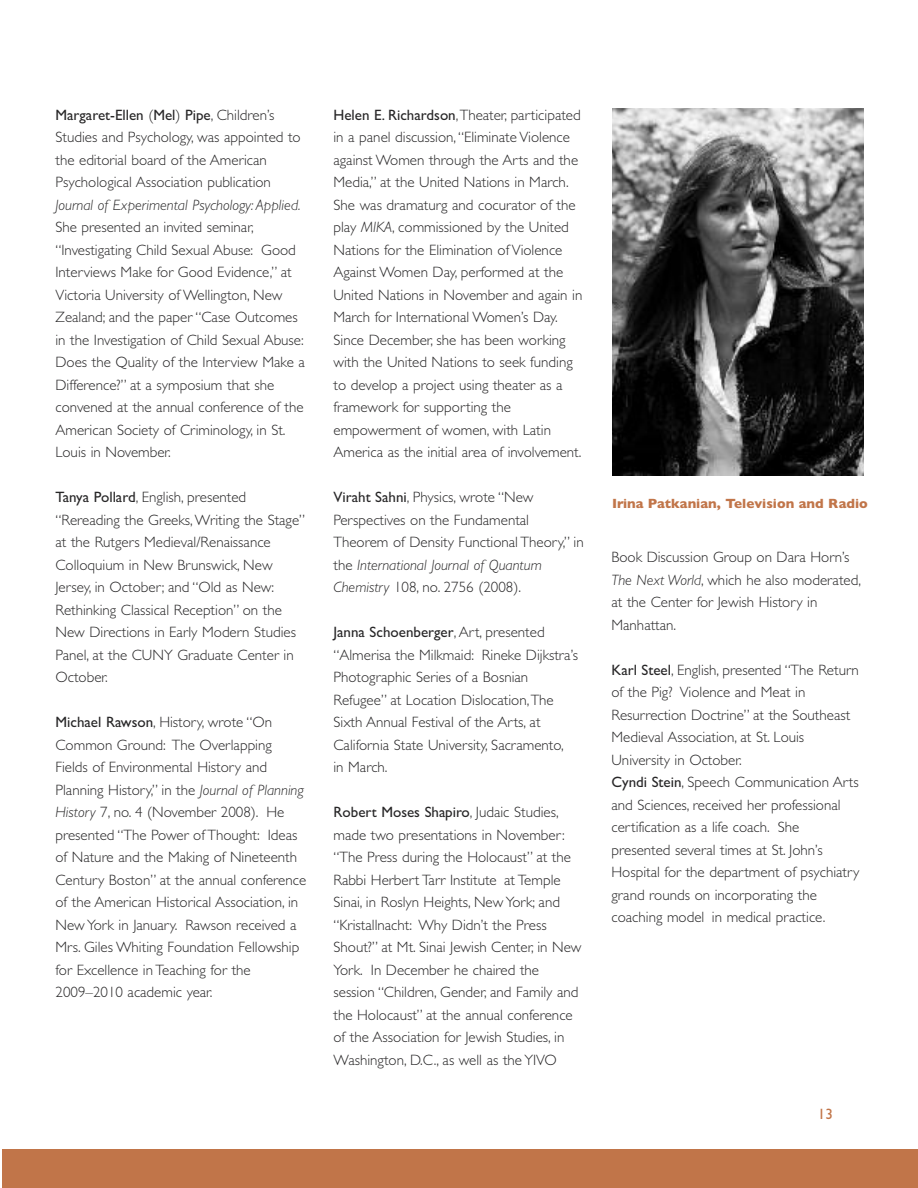
<style>
.page{position:relative;width:918px;height:1188px;background:#fff}
.page>*{position:absolute;margin:0;border:0;box-sizing:border-box;transform-origin:0 0}
.t1{font:300 15px/22.5px "Gill Sans";color:#272627}
.t2{font:italic 300 15px "Gill Sans";color:#272627}
.t3{font:15px "Gill Sans";color:#c17549}
.t4{font:700 13.5px "Gill Sans";color:#c17549}
.s1{font-weight:400}
.s2{font-style:italic}
</style>
<div class="page">
<img style="left:612px;top:108px;width:252px;height:367px">
<div style="left:2px;top:1149px;width:916px;height:39px;background:#c17549"></div>
<p class="t1" style="left:56px;top:103px;width:247px"><span class="s1">Margaret-Ellen</span> (<span class="s1">Mel</span>) <span class="s1">Pipe</span>, Children’s Studies and Psychology, was appointed to the editorial board of the American Psychological Association publication</p>
<p class="t2" style="left:56px;top:196px;width:247px">Journal of Experimental Psychology: Applied.</p>
<p class="t1" style="left:55px;top:216px;width:251px">She presented an invited seminar, “Investigating Child Sexual Abuse: Good Interviews Make for Good Evidence,” at Victoria University of Wellington, New Zealand; and the paper “Case Outcomes in the Investigation of Child Sexual Abuse:<br>Does the Quality of the Interview Make a Difference?” at a symposium that she convened at the annual conference of the American Society of Criminology, in St.<br>Louis in November.</p>
<p class="t1" style="left:55px;top:486px;width:251px"><span class="s1">Tanya Pollard</span>, English, presented “Rereading the Greeks,Writing the Stage” at the Rutgers Medieval/Renaissance Colloquium in New Brunswick, New Jersey, in October; and “Old as New:<br>Rethinking Classical Reception” on the New Directions in Early Modern Studies Panel, at the CUNY Graduate Center in October.</p>
<p class="t1" style="left:55px;top:711px;width:252px"><span class="s1">Michael Rawson</span>, History, wrote “On Common Ground: The Overlapping Fields of Environmental History and Planning History,” in the <span class="s2">Journal of Planning History</span> 7, no. 4 (November 2008). He presented “The Power of Thought: Ideas of Nature and the Making of Nineteenth Century Boston” at the annual conference of the American Historical Association, in New York in January. Rawson received a Mrs. Giles Whiting Foundation Fellowship for Excellence in Teaching for the 2009–2010 academic year.</p>
<p class="t1" style="left:334px;top:103px;width:250px"><span class="s1">Helen E. Richardson</span>,Theater, participated in a panel discussion,“Eliminate Violence against Women through the Arts and the Media,” at the United Nations in March.<br>She was dramaturg and cocurator of the play <span class="s2">MIKA</span>, commissioned by the United Nations for the Elimination of Violence Against Women Day, performed at the United Nations in November and again in March for International Women’s Day.<br>Since December, she has been working with the United Nations to seek funding to develop a project using theater as a framework for supporting the empowerment of women, with Latin America as the initial area of involvement.</p>
<p class="t1" style="left:334px;top:486px;width:252px"><span class="s1">Viraht Sahni</span>, Physics, wrote “New Perspectives on the Fundamental Theorem of Density Functional Theory,” in the <span class="s2">International Journal of Quantum Chemistry</span> 108, no. 2756 (2008).</p>
<p class="t1" style="left:334px;top:621px;width:246px"><span class="s1">Janna Schoenberger</span>, Art, presented “Almerisa the Milkmaid: Rineke Dijkstra’s Photographic Series of a Bosnian Refugee” at Location Dislocation,The Sixth Annual Festival of the Arts, at California State University, Sacramento,<br>in March.</p>
<p class="t1" style="left:334px;top:801px;width:249px"><span class="s1">Robert Moses Shapiro</span>, Judaic Studies, made two presentations in November: “The Press during the Holocaust” at the Rabbi Herbert Tarr Institute at Temple Sinai, in Roslyn Heights, New York; and “Kristallnacht: Why Didn’t the Press Shout?” at Mt. Sinai Jewish Center, in New York. In December he chaired the session “Children, Gender, and Family and the Holocaust” at the annual conference of the Association for Jewish Studies, in Washington, D.C., as well as the YIVO</p>
<p class="t4" style="left:612px;top:495px;width:257px">Irina Patkanian, Television and Radio</p>
<p class="t1" style="left:612px;top:546px;width:251px">Book Discussion Group on Dara Horn’s<br><span class="s2">The Next World</span>, which he also moderated, at the Center for Jewish History in<br>Manhattan.</p>
<p class="t1" style="left:612px;top:658px;width:249px"><span class="s1">Karl Steel</span>, English, presented “The Return of the Pig? Violence and Meat in Resurrection Doctrine” at the Southeast Medieval Association, at St. Louis University in October.<br><span class="s1">Cyndi Stein</span>, Speech Communication Arts and Sciences, received her professional certification as a life coach. She presented several times at St. John’s Hospital for the department of psychiatry grand rounds on incorporating the coaching model in medical practice.</p>
<p class="t3" style="left:818px;top:1105px;width:16px">13</p>
</div>
